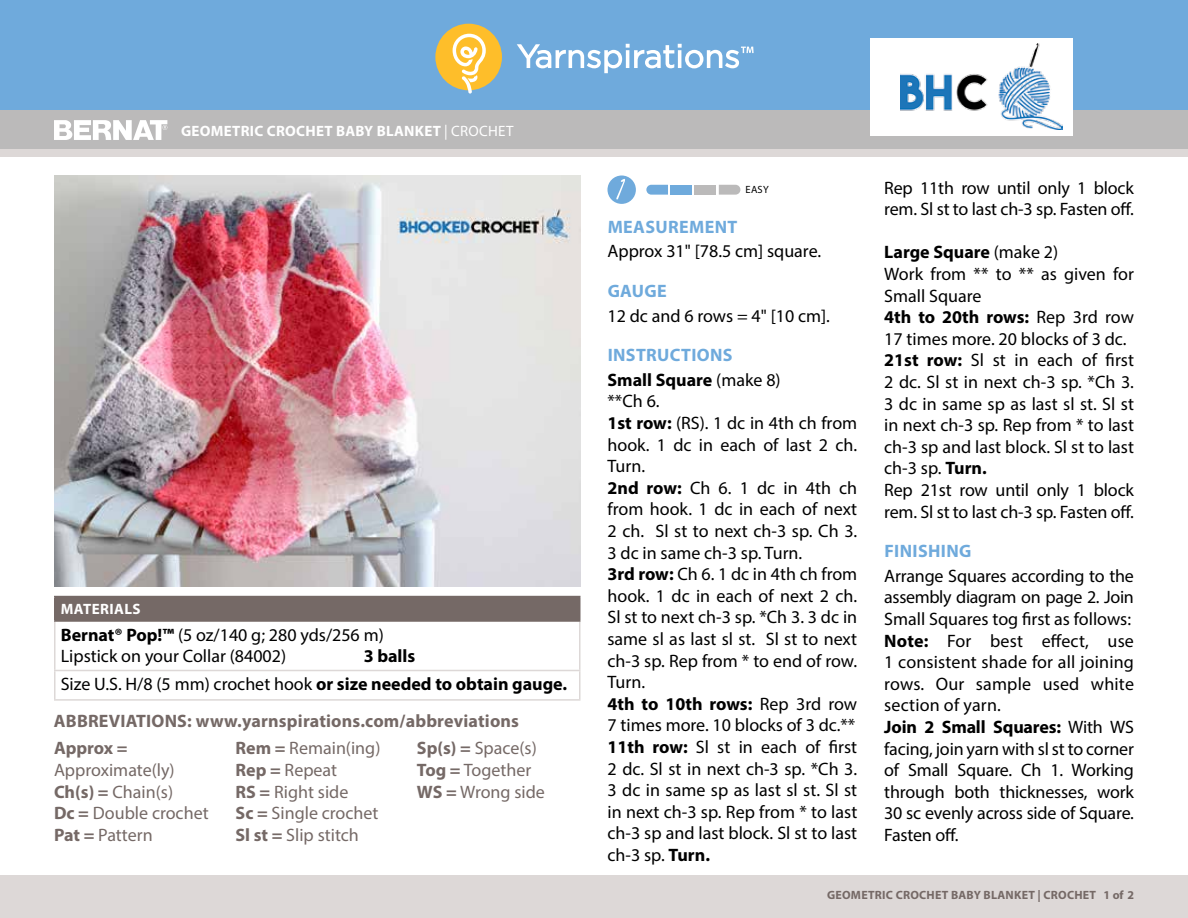
<style>
.page{position:relative;width:1188px;height:918px;background:#fff}
.page>*{position:absolute;margin:0;border:0;box-sizing:border-box;transform-origin:0 0}
.t1{font:18px/21.6px "Myriad Pro";color:#000}
.t2{font:18px/21.6px "Myriad Pro";color:#756966}
.t3{font:700 18px/27.9px "Myriad Pro";color:#000}
.t4{font:700 18px "Myriad Pro";letter-spacing:.01em;color:#756966}
.t5{font:700 18px/24.6px "Myriad Pro";letter-spacing:.02em;color:#6faadc}
.t6{font:700 15px "Myriad Pro";letter-spacing:.02em;color:#fff}
.t7{font:700 12px "Myriad Pro";letter-spacing:.02em;color:#756966}
.t8{font:10.5px "Myriad Pro";color:#000}
.s1{font-weight:400}
.s2{font-weight:700}
.s3{color:#000}
.s4{font-weight:400;color:#000}
</style>
<div class="page">
<div style="left:0;top:875px;width:1188px;height:43px;background:#ddd8d7"></div>
<div style="left:0;top:149px;width:1188px;height:9px;background:#ddd8d7"></div>
<div style="left:0;top:0;width:1188px;height:111px;background:#6faadc"></div>
<div style="left:0;top:111px;width:1188px;height:38px;background:#bbbaba"></div>
<div style="left:435px;top:24px;width:67px;height:66px;background:#febe2a;border-radius:50%"></div>
<svg style="left:453px;top:34px;width:33px;height:60px"></svg>
<svg style="left:517px;top:44px;width:237px;height:29px"></svg>
<div style="left:55px;top:597px;width:525px;height:24px;background:#756966"></div>
<hr style="left:54px;top:622px;width:2px;height:48px;background:#ddd8d7">
<hr style="left:579px;top:622px;width:1px;height:48px;background:#ddd8d7">
<hr style="left:54px;top:670px;width:526px;height:1px;background:#ddd8d7">
<hr style="left:54px;top:671px;width:2px;height:28px;background:#ddd8d7">
<svg style="left:579px;top:671px;width:1px;height:28px"></svg>
<hr style="left:54px;top:699px;width:526px;height:2px;background:#ddd8d7">
<hr style="left:54px;top:596px;width:526px;height:1px;background:#756966">
<hr style="left:54px;top:597px;width:2px;height:23px;background:#756966">
<hr style="left:54px;top:620px;width:526px;height:2px;background:#756966">
<img style="left:54px;top:176px;width:526px;height:411px">
<svg style="left:646px;top:185px;width:22px;height:10px"></svg>
<div style="left:670px;top:185px;width:22px;height:10px;background:#6faadc"></div>
<div style="left:695px;top:185px;width:21px;height:10px;background:#bbbaba"></div>
<svg style="left:719px;top:185px;width:21px;height:10px"></svg>
<div style="left:608px;top:176px;width:28px;height:28px;background:#6faadc;border-radius:50%"></div>
<svg style="left:616px;top:179px;width:9px;height:21px"></svg>
<svg style="left:54px;top:120px;width:113px;height:20px"></svg>
<div style="left:871px;top:39px;width:202px;height:97px;background:#fff"></div>
<img style="left:900px;top:44px;width:163px;height:85px">
<p class="t6" style="left:181px;top:121px;width:334px">GEOMETRIC CROCHET BABY BLANKET <span class="s1">| CROCHET</span></p>
<p class="t6" style="left:61px;top:599px;width:81px">MATERIALS</p>
<p class="t1" style="left:61px;top:623px;width:325px"><span class="s2">Bernat® Pop!™</span> (5 oz/140 g; 280 yds/256 m)<br>Lipstick on your Collar (84002)</p>
<p class="t3" style="left:61px;top:641px;width:508px;text-indent:303px">3 balls<br><span class="s1">Size U.S. H/8 (5 mm) crochet hook</span> or size needed to obtain gauge.</p>
<p class="t4" style="left:54px;top:710px;width:467px">ABBREVIATIONS: www.yarnspirations.com/abbreviations</p>
<p class="t4" style="left:54px;top:737px;width:75px">Approx =</p>
<p class="t2" style="left:54px;top:759px;width:156px">Approximate(ly)<br><span class="s2">Ch(s) =</span> Chain(s)<br><span class="s2">Dc =</span> Double crochet<br><span class="s2">Pat =</span> Pattern</p>
<p class="t2" style="left:235px;top:737px;width:146px"><span class="s2">Rem =</span> Remain(ing)<br><span class="s2">Rep =</span> Repeat<br><span class="s2">RS =</span> Right side<br><span class="s2">Sc =</span> Single crochet<br><span class="s2">Sl st =</span> Slip stitch</p>
<p class="t2" style="left:417px;top:737px;width:129px"><span class="s2">Sp(s) =</span> Space(s)<br><span class="s2">Tog =</span> Together<br><span class="s2">WS =</span> Wrong side</p>
<p class="t8" style="left:746px;top:183px;width:25px">EASY</p>
<p class="t5" style="left:608px;top:214px;width:131px">MEASUREMENT</p>
<p class="t1" style="left:607px;top:240px;width:215px">Approx 31" [78.5 cm] square.</p>
<p class="t5" style="left:608px;top:278px;width:61px">GAUGE</p>
<p class="t1" style="left:607px;top:304px;width:224px">12 dc and 6 rows = 4" [10 cm].</p>
<p class="t5" style="left:607px;top:342px;width:175px">INSTRUCTIONS<br><span class="s3">Small Square</span> <span class="s4">(make 8)</span></p>
<p class="t1" style="left:607px;top:390px;width:251px">**Ch 6.<br><span class="s2">1st row:</span> (RS). 1 dc in 4th ch from hook. 1 dc in each of last 2 ch.<br>Turn.<br><span class="s2">2nd row:</span> Ch 6. 1 dc in 4th ch from hook. 1 dc in each of next<br>2 ch. Sl st to next ch-3 sp. Ch 3.<br>3 dc in same ch-3 sp. Turn.<br><span class="s2">3rd row:</span> Ch 6. 1 dc in 4th ch from hook. 1 dc in each of next 2 ch.<br>Sl st to next ch-3 sp. *Ch 3. 3 dc in same sl as last sl st. Sl st to next ch-3 sp. Rep from * to end of row.<br>Turn.<br><span class="s2">4th to 10th rows:</span> Rep 3rd row<br>7 times more. 10 blocks of 3 dc.**<br><span class="s2">11th row:</span> Sl st in each of first<br>2 dc. Sl st in next ch-3 sp. *Ch 3.<br>3 dc in same sp as last sl st. Sl st in next ch-3 sp. Rep from * to last ch-3 sp and last block. Sl st to last ch-3 sp. <span class="s2">Turn.</span></p>
<p class="t1" style="left:884px;top:176px;width:251px">Rep 11th row until only 1 block rem. Sl st to last ch-3 sp. Fasten off.</p>
<p class="t1" style="left:884px;top:241px;width:251px"><span class="s2">Large Square</span> (make 2)<br>Work from ** to ** as given for<br>Small Square<br><span class="s2">4th to 20th rows:</span> Rep 3rd row<br>17 times more. 20 blocks of 3 dc.<br><span class="s2">21st row:</span> Sl st in each of first<br>2 dc. Sl st in next ch-3 sp. *Ch 3.<br>3 dc in same sp as last sl st. Sl st in next ch-3 sp. Rep from * to last ch-3 sp and last block. Sl st to last ch-3 sp. <span class="s2">Turn.<br></span>Rep 21st row until only 1 block rem. Sl st to last ch-3 sp. Fasten off.</p>
<p class="t5" style="left:884px;top:538px;width:88px">FINISHING</p>
<p class="t1" style="left:884px;top:565px;width:251px">Arrange Squares according to the assembly diagram on page 2. Join<br>Small Squares tog first as follows:<br><span class="s2">Note:</span> For best effect, use<br>1 consistent shade for all joining rows. Our sample used white section of yarn.<br><span class="s2">Join 2 Small Squares:</span> With WS facing, join yarn with sl st to corner of Small Square. Ch 1. Working through both thicknesses, work<br>30 sc evenly across side of Square.<br>Fasten off.</p>
<p class="t7" style="left:827px;top:887px;width:308px">GEOMETRIC CROCHET BABY BLANKET | CROCHET 1 of 2</p>
</div>
